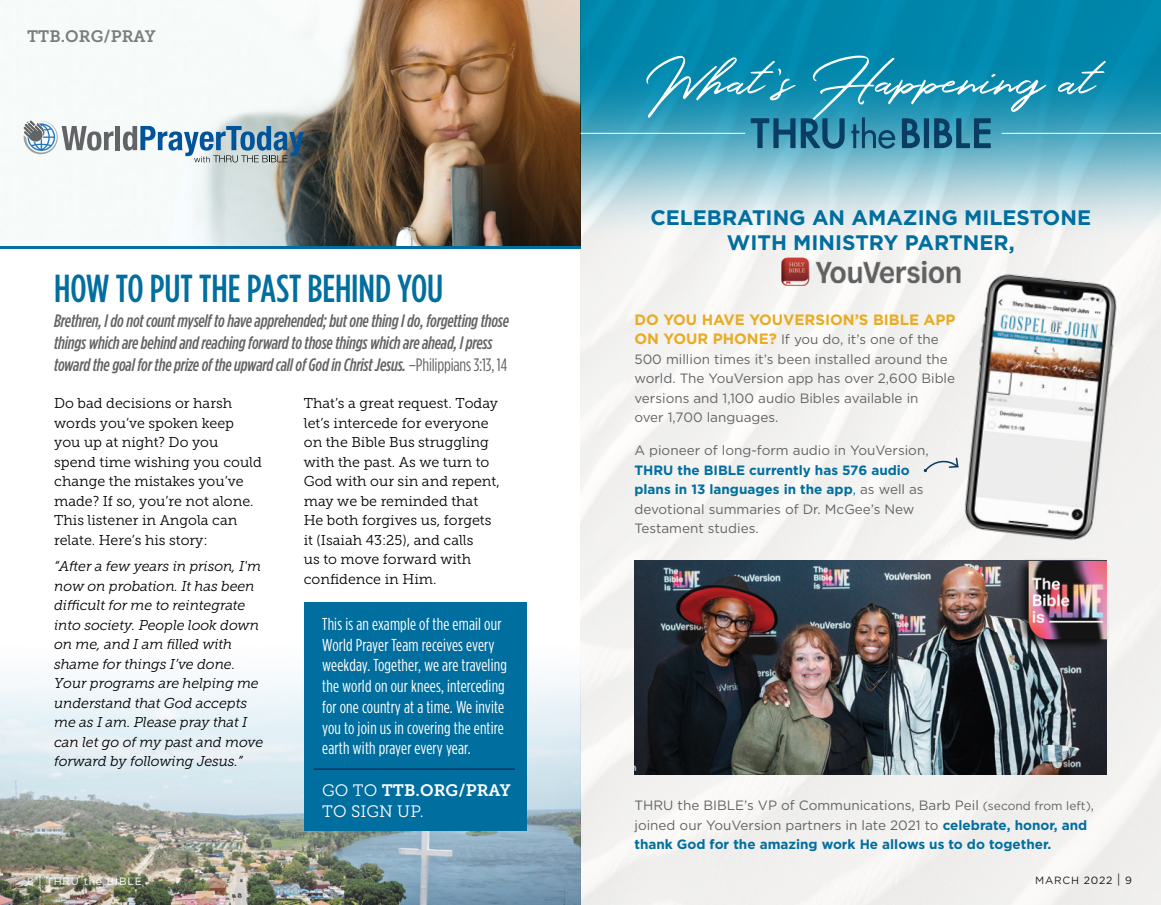
<style>
.page{position:relative;width:1161px;height:905px;background:#fff}
.page>*{position:absolute;margin:0;border:0;box-sizing:border-box;transform-origin:0 0}
.t1{font:63px "Holland";color:#fff}
.t2{font:500 39px "Gotham Condensed";letter-spacing:-.005em;color:#006e9f}
.t3{font:700 21px/25.2px "Gotham";color:#006e9f;text-align:center}
.t4{font:italic 500 18px/21.6px "Gotham Condensed";letter-spacing:-.01em;color:#636466}
.t5{font:17.25px/20.7px "Gotham Condensed";letter-spacing:.01em;color:#fff}
.t6{font:16.5px "Museo Slab 700";letter-spacing:.005em;color:#fff}
.t7{font:16.5px "Museo Slab 700";letter-spacing:.005em;color:#000}
.t8{font:16.5px "Museo Slab 300";letter-spacing:.005em;color:#fff}
.t9{font:700 15px "Gotham";color:#e8ab22}
.t10{font:14.25px/19.5px "Museo Slab 300";color:#000}
.t11{font:italic 14.25px/19.5px "Museo Slab 300";letter-spacing:-.01em;color:#000}
.t12{font:13.5px/19.5px "Gotham";color:#636466}
.t13{font:10.5px "Gotham";letter-spacing:.075em;color:#fff}
.t14{font:10.5px "Gotham";letter-spacing:.075em;color:#000}
.s1{font-weight:400;font-style:normal}
.s2{font-family:"Museo Slab 300"}
.s3{font-weight:700;font-size:15px;color:#e8ab22}
.s4{font-weight:700;color:#006e9f}
.s5{color:#006e9f}
.s6{font-size:12px}
.s7{font-size:13.2px}
</style>
<div class="page">
<img style="left:581px;top:248px;width:580px;height:656px">
<img style="left:0;top:626px;width:581px;height:278px">
<img style="left:23px;top:0;width:557px;height:246px">
<div style="left:115px;top:126px;width:5px;height:24px;background:#636466"></div>
<svg style="left:24px;top:120px;width:90px;height:34px"></svg>
<svg style="left:123px;top:126px;width:181px;height:36px"></svg>
<div style="left:304px;top:602px;width:223px;height:228px;background:#006e9f"></div>
<hr style="left:314px;top:768px;width:201px;height:1px;background:#093d62">
<hr style="left:0;top:246px;width:581px;height:3px;background:#006e9f">
<img style="left:580px;top:0;width:581px;height:248px">
<svg style="left:751px;top:118px;width:94px;height:31px;background:#2d7897"></svg>
<svg style="left:851px;top:117px;width:44px;height:32px"></svg>
<svg style="left:902px;top:118px;width:18px;height:30px"></svg>
<div style="left:924px;top:118px;width:5px;height:30px;background:#093d62"></div>
<svg style="left:934px;top:118px;width:57px;height:30px;background:#266f8f"></svg>
<hr style="left:580px;top:133px;width:165px;height:1px;background:#fff">
<hr style="left:1002px;top:133px;width:159px;height:1px;background:#fff">
<img style="left:780px;top:251px;width:124px;height:43px">
<img style="left:904px;top:243px;width:257px;height:329px">
<svg style="left:923px;top:456px;width:37px;height:16px"></svg>
<img style="left:634px;top:561px;width:473px;height:213px">
<div style="left:1016px;top:557px;width:94px;height:95px;background:#000;opacity:.75"></div>
<img style="left:1029px;top:561px;width:78px;height:78px">
<p class="t7" style="left:27px;top:26px;width:130px">TTB.ORG/PRAY</p>
<h2 class="t2" style="left:54px;top:265px;width:391px">HOW TO PUT THE PAST BEHIND YOU</h2>
<p class="t4" style="left:54px;top:310px;width:456px">Brethren, I do not count myself to have apprehended; but one thing I do, forgetting those things which are behind and reaching forward to those things which are ahead, I press toward the goal for the prize of the upward call of God in Christ Jesus. <span class="s1">–Philippians 3:13, 14</span></p>
<p class="t10" style="left:54px;top:393px;width:209px">Do bad decisions or harsh words you’ve spoken keep you up at night? Do you spend time wishing you could change the mistakes you’ve made? If so, you’re not alone.<br>This listener in Angola can relate. Here’s his story:</p>
<p class="t11" style="left:54px;top:556px;width:211px">“After a few years in prison, I'm now on probation. It has been difficult for me to reintegrate into society. People look down on me, and I am filled with shame for things I’ve done.<br>Your programs are helping me understand that God accepts me as I am. Please pray that I can let go of my past and move forward by following Jesus.”</p>
<p class="t10" style="left:304px;top:393px;width:198px">That’s a great request. Today let’s intercede for everyone on the Bible Bus struggling with the past. As we turn to<br>God with our sin and repent, may we be reminded that<br>He both forgives us, forgets it (Isaiah 43:25), and calls<br>us to move forward with confidence in Him.</p>
<p class="t5" style="left:322px;top:613px;width:186px">This is an example of the email our World Prayer Team receives every weekday. Together, we are traveling the world on our knees, interceding for one country at a time. We invite you to join us in covering the entire earth with prayer every year.</p>
<p class="t6" style="left:322px;top:780px;width:190px"><span class="s2">GO TO</span> TTB.ORG/PRAY</p>
<p class="t8" style="left:322px;top:801px;width:103px">TO SIGN UP.</p>
<h1 class="t1" style="left:646px;top:32px;width:450px">What's Happening at</h1>
<h3 class="t3" style="left:650px;top:205px;width:442px">CELEBRATING AN AMAZING MILESTONE<br>WITH MINISTRY PARTNER,</h3>
<p class="t9" style="left:634px;top:310px;width:323px">DO YOU HAVE YOUVERSION’S BIBLE APP</p>
<p class="t12" style="left:634px;top:329px;width:322px"><span class="s3">ON YOUR PHONE?</span> If you do, it’s one of the 500 million times it’s been installed around the world. The YouVersion app has over 2,600 Bible versions and 1,100 audio Bibles available in<br>over 1,700 languages.</p>
<p class="t12" style="left:634px;top:440px;width:296px">A pioneer of long-form audio in YouVersion,</p>
<p class="t12" style="left:634px;top:460px;width:291px"><span class="s4">THRU the BIBLE currently has 576 audio plans in 13 languages in the app</span><span class="s5">,</span> as well as devotional summaries of Dr. McGee’s New Testament studies.</p>
<p class="t12" style="left:634px;top:795px;width:461px">THRU the BIBLE’s VP of Communications, Barb Peil <span class="s6">(second from left)</span>, joined our YouVersion partners in late 2021 to <span class="s4">celebrate, honor, and thank God for the amazing work He allows us to do together.</span></p>
<p class="t13" style="left:27px;top:874px;width:116px">8 <span class="s7">|</span> THRU the BIBLE</p>
<p class="t14" style="left:1035px;top:874px;width:98px">MARCH 2022 <span class="s7">|</span> 9</p>
</div>
